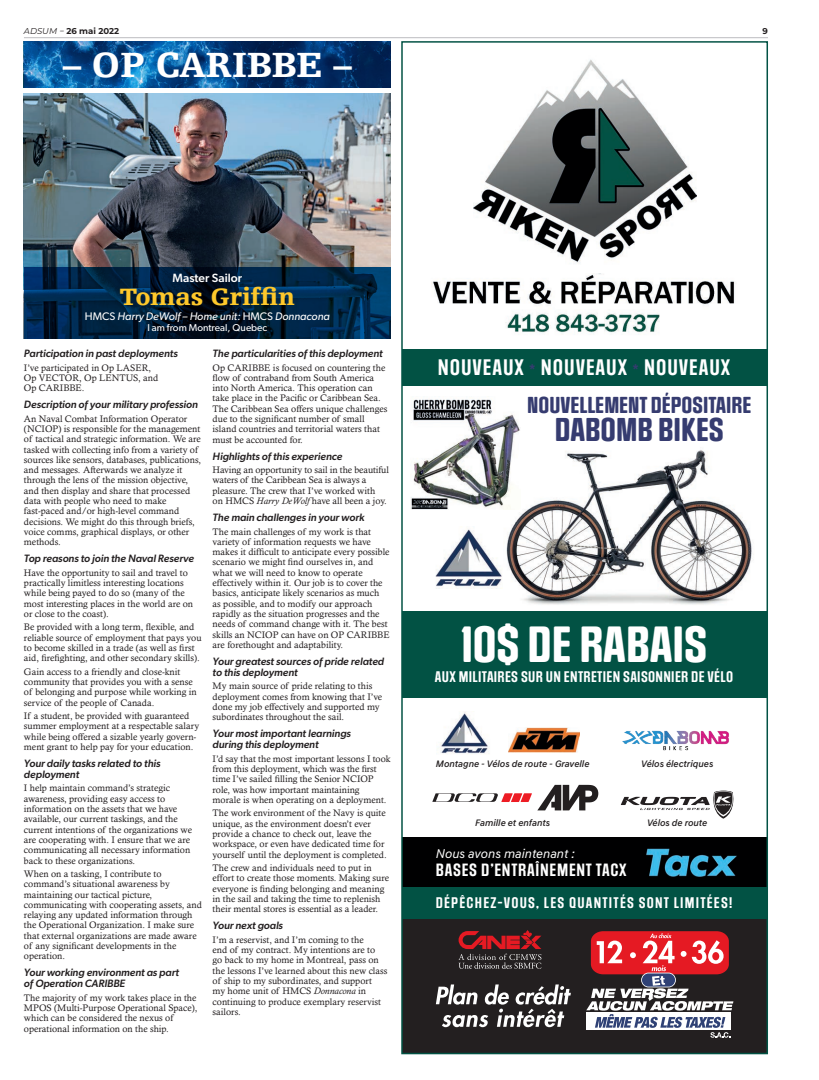
<style>
.page{position:relative;width:819px;height:1080px;background:#fff}
.page>*{position:absolute;margin:0;border:0;box-sizing:border-box;transform-origin:0 0}
.t1{font:42.9px "Social Gothic Soft";color:#fff}
.t2{font:900 37px "Egyptienne F";color:#fff}
.t3{font:27.9px "Social Gothic Soft";color:#363c70}
.texte{font:900 25px "Egyptienne F";color:#fec82b}
.t4{font:19.5px "Social Gothic Soft";color:#363c70}
.t5{font:600 19px "Social Gothic";letter-spacing:.05em;color:#fff}
.t6{font:600 15px "Social Gothic";letter-spacing:.05em;color:#fff}
.t7{font:600 13px "Social Gothic";letter-spacing:.025em;color:#fff}
.t8{font:600 13px "Social Gothic";letter-spacing:.095em;color:#fff}
.t9{font:italic 13px "Hyundai Sans Text";color:#fff}
.texte-2{font:500 12px "Gibson";color:#fff}
.texte-3{font:italic 11px "Gibson";color:#fff}
.int{font:italic 500 10.7px "Gibson";color:#231f20}
.texte-4{font:10px "Gibson";color:#fff}
.texte-5{font:9.5px/10.3px "Calisto";color:#231f20}
.t10{font:italic 500 9.5px "Hyundai Sans Text";color:#231f20}
.t11{font:700 8.5px "Montserrat";color:#231f20}
.s1{font-weight:400;font-style:italic}
.s2{font-style:normal}
.s3{font-style:italic}
.s4{color:#363c70}
</style>
<div class="page">
<img style="left:24px;top:94px;width:367px;height:173px">
<svg style="left:24px;top:267px;width:367px;height:71px;background:#002241"></svg>
<svg style="left:24px;top:41px;width:367px;height:46px;background:#084581"></svg>
<img style="left:506px;top:450px;width:246px;height:155px">
<div style="left:402px;top:611px;width:365px;height:86px;background:#025244"></div>
<div style="left:402px;top:918px;width:365px;height:136px;background:#231f20"></div>
<img style="left:403px;top:838px;width:363px;height:49px">
<img style="left:431px;top:274px;width:304px;height:61px">
<img style="left:473px;top:59px;width:223px;height:204px">
<svg style="left:436px;top:984px;width:135px;height:43px"></svg>
<svg style="left:586px;top:931px;width:147px;height:107px"></svg>
<svg style="left:458px;top:930px;width:83px;height:39px"></svg>
<div style="left:402px;top:887px;width:365px;height:31px;background:#025244"></div>
<div style="left:402px;top:349px;width:365px;height:37px;background:#025244"></div>
<img style="left:440px;top:712px;width:49px;height:42px">
<img style="left:508px;top:727px;width:71px;height:26px">
<svg style="left:432px;top:785px;width:166px;height:25px"></svg>
<svg style="left:621px;top:791px;width:113px;height:28px"></svg>
<img style="left:435px;top:529px;width:67px;height:59px">
<img style="left:411px;top:399px;width:110px;height:110px">
<img style="left:623px;top:731px;width:106px;height:19px">
<hr style="left:24px;top:37px;width:744px;height:1px;background:#bcbdc0">
<p class="t11" style="left:24px;top:25px;width:97px"><span class="s1">ADSUM −</span> 26 mai 2022</p>
<p class="t11" style="left:763px;top:25px;width:7px">9</p>
<p class="t2" style="left:63px;top:44px;width:291px">– OP CARIBBE –</p>
<p class="texte-2" style="left:172px;top:271px;width:71px">Master Sailor</p>
<p class="texte" style="left:120px;top:283px;width:177px">Tomas Griffin</p>
<p class="texte-3" style="left:85px;top:310px;width:246px"><span class="s2">HMCS</span> Harry DeWolf – Home unit: <span class="s2">HMCS</span> Donnacona</p>
<p class="texte-4" style="left:147px;top:322px;width:122px">I am from Montreal, Quebec</p>
<p class="int" style="left:24px;top:347px;width:155px">Participation in past deployments</p>
<p class="texte-5" style="left:24px;top:362px;width:136px">I’ve participated in Op LASER,<br>Op VECTOR, Op LENTUS, and<br>Op CARIBBE.</p>
<p class="int" style="left:24px;top:398px;width:175px">Description of your military profession</p>
<p class="texte-5" style="left:24px;top:413px;width:179px">An Naval Combat Information Operator (NCIOP) is responsible for the management of tactical and strategic information. We are tasked with collecting info from a variety of sources like sensors, databases, publications, and messages. Afterwards we analyze it through the lens of the mission objective, and then display and share that processed data with people who need to make fast-paced and/or high-level command decisions. We might do this through briefs, voice comms, graphical displays, or other methods.</p>
<p class="int" style="left:24px;top:552px;width:172px">Top reasons to join the Naval Reserve</p>
<p class="texte-5" style="left:24px;top:567px;width:171px">Have the opportunity to sail and travel to practically limitless interesting locations while being payed to do so (many of the most interesting places in the world are on or close to the coast).</p>
<p class="texte-5" style="left:24px;top:622px;width:179px">Be provided with a long term, flexible, and reliable source of employment that pays you to become skilled in a trade (as well as first aid, firefighting, and other secondary skills).</p>
<p class="texte-5" style="left:24px;top:666px;width:174px">Gain access to a friendly and close-knit community that provides you with a sense of belonging and purpose while working in service of the people of Canada.</p>
<p class="texte-5" style="left:24px;top:710px;width:177px">If a student, be provided with guaranteed summer employment at a respectable salary while being offered a sizable yearly govern&shy;ment grant to help pay for your education.</p>
<p class="int" style="left:24px;top:757px;width:138px">Your daily tasks related to this</p>
<p class="int" style="left:24px;top:768px;width:57px">deployment</p>
<p class="texte-5" style="left:24px;top:783px;width:170px">I help maintain command’s strategic awareness, providing easy access to information on the assets that we have available, our current taskings, and the current intentions of the organizations we are cooperating with. I ensure that we are communicating all necessary information back to these organizations.</p>
<p class="texte-5" style="left:24px;top:868px;width:179px">When on a tasking, I contribute to command’s situational awareness by maintaining our tactical picture, communicating with cooperating assets, and relaying any updated information through the Operational Organization. I make sure that external organizations are made aware of any significant developments in the operation.</p>
<p class="int" style="left:24px;top:966px;width:157px">Your working environment as part</p>
<p class="int" style="left:24px;top:977px;width:103px">of Operation CARIBBE</p>
<p class="texte-5" style="left:24px;top:992px;width:175px">The majority of my work takes place in the MPOS (Multi-Purpose Operational Space), which can be considered the nexus of operational information on the ship.</p>
<p class="int" style="left:213px;top:347px;width:172px">The particularities of this deployment</p>
<p class="texte-5" style="left:213px;top:362px;width:176px">Op CARIBBE is focused on countering the flow of contraband from South America into North America. This operation can take place in the Pacific or Caribbean Sea.<br>The Caribbean Sea offers unique challenges due to the significant number of small island countries and territorial waters that must be accounted for.</p>
<p class="int" style="left:213px;top:450px;width:131px">Highlights of this experience</p>
<p class="texte-5" style="left:213px;top:465px;width:178px">Having an opportunity to sail in the beautiful waters of the Caribbean Sea is always a pleasure. The crew that I’ve worked with<br>on HMCS <span class="s3">Harry DeWolf</span> have all been a joy.</p>
<p class="int" style="left:213px;top:511px;width:153px">The main challenges in your work</p>
<p class="texte-5" style="left:213px;top:526px;width:179px">The main challenges of my work is that variety of information requests we have makes it difficult to anticipate every possible scenario we might find ourselves in, and what we will need to know to operate effectively within it. Our job is to cover the basics, anticipate likely scenarios as much as possible, and to modify our approach rapidly as the situation progresses and the needs of command change with it. The best skills an NCIOP can have on OP CARIBBE are forethought and adaptability.</p>
<p class="int" style="left:213px;top:655px;width:173px">Your greatest sources of pride related</p>
<p class="int" style="left:213px;top:666px;width:86px">to this deployment</p>
<p class="texte-5" style="left:213px;top:681px;width:171px">My main source of pride relating to this deployment comes from knowing that I’ve done my job effectively and supported my subordinates throughout the sail.</p>
<p class="int" style="left:213px;top:727px;width:140px">Your most important learnings</p>
<p class="int" style="left:213px;top:738px;width:107px">during this deployment</p>
<p class="texte-5" style="left:213px;top:753px;width:180px">I’d say that the most important lessons I took from this deployment, which was the first time I’ve sailed filling the Senior NCIOP role, was how important maintaining<br>morale is when operating on a deployment.</p>
<p class="texte-5" style="left:213px;top:808px;width:176px">The work environment of the Navy is quite unique, as the environment doesn’t ever provide a chance to check out, leave the workspace, or even have dedicated time for yourself until the deployment is completed.</p>
<p class="texte-5" style="left:213px;top:863px;width:178px">The crew and individuals need to put in effort to create those moments. Making sure everyone is finding belonging and meaning in the sail and taking the time to replenish their mental stores is essential as a leader.</p>
<p class="int" style="left:213px;top:919px;width:72px">Your next goals</p>
<p class="texte-5" style="left:213px;top:934px;width:176px">I’m a reservist, and I’m coming to the<br>end of my contract. My intentions are to go back to my home in Montreal, pass on the lessons I’ve learned about this new class of ship to my subordinates, and support<br>my home unit of HMCS <span class="s3">Donnacona</span> in continuing to produce exemplary reservist sailors.</p>
<p class="t5" style="left:438px;top:355px;width:294px">NOUVEAUX <span class="s4">*</span> NOUVEAUX <span class="s4">*</span> NOUVEAUX</p>
<p class="t4" style="left:527px;top:393px;width:226px">NOUVELLEMENT DÉPOSITAIRE</p>
<p class="t3" style="left:555px;top:412px;width:171px">DABOMB BIKES</p>
<p class="t1" style="left:461px;top:617px;width:248px">10$ DE RABAIS</p>
<p class="t7" style="left:435px;top:668px;width:300px">AUX MILITAIRES SUR UN ENTRETIEN SAISONNIER DE VÉLO</p>
<p class="t10" style="left:436px;top:758px;width:155px">Montagne - Vélos de route - Gravelle</p>
<p class="t10" style="left:641px;top:758px;width:74px">Vélos électriques</p>
<p class="t10" style="left:475px;top:817px;width:76px">Famille et enfants</p>
<p class="t9" style="left:436px;top:845px;width:140px">Nous avons maintenant :</p>
<p class="t6" style="left:436px;top:860px;width:192px">BASES D’ENTRAÎNEMENT TACX</p>
<p class="t10" style="left:647px;top:817px;width:62px">Vélos de route</p>
<p class="t8" style="left:436px;top:895px;width:298px">DÉPÊCHEZ-VOUS, LES QUANTITÉS SONT LIMITÉES!</p>
</div>
